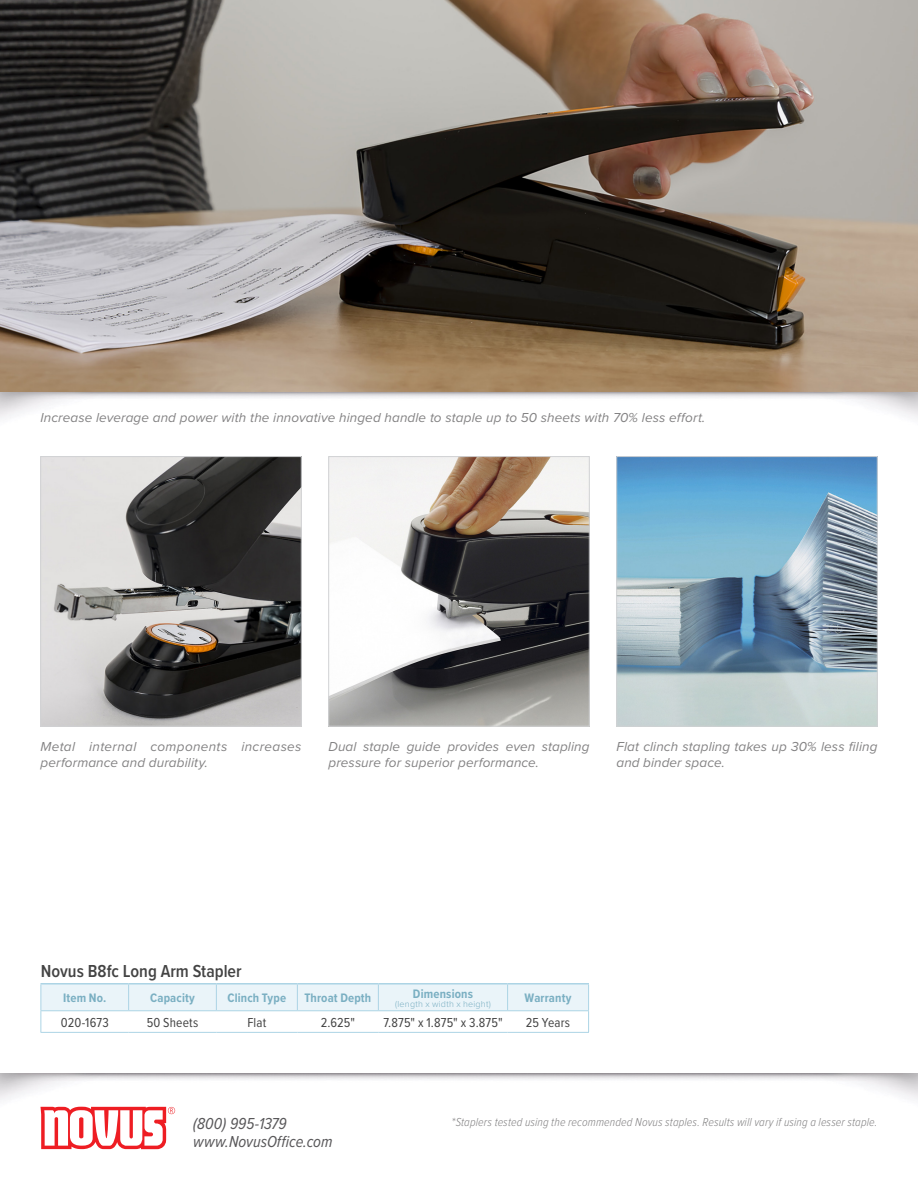
<style>
.page{position:relative;width:918px;height:1188px;background:#fff}
.page>*{position:absolute;margin:0;border:0;box-sizing:border-box;transform-origin:0 0}
.t1{font:600 18px "Proxima Nova Cond";color:#434343}
.t2{font:italic 16.5px/18px "Proxima Nova Cond";color:#59585a}
.t3{font:italic 13.5px/16.5px "Proxima Nova";letter-spacing:.01em;color:#838283}
.t4{font:13.5px "Proxima Nova Cond";letter-spacing:.01em;color:#434343}
.t5{font:700 12.75px "Proxima Nova Cond";letter-spacing:.01em;color:#7aafc2}
.t6{font:italic 300 12px "Proxima Nova Cond";letter-spacing:.01em;color:#838283}
.t7{font:300 9px "Proxima Nova";letter-spacing:.025em;color:#7aafc2}
</style>
<div class="page">
<img style="left:0;top:0;width:918px;height:419px">
<svg style="left:40px;top:1107px;width:135px;height:42px"></svg>
<img style="left:618px;top:458px;width:258px;height:266px">
<div style="left:616px;top:456px;width:262px;height:270px;border:1px solid #d1d2d4"></div>
<img style="left:330px;top:458px;width:258px;height:266px">
<div style="left:328px;top:456px;width:262px;height:270px;border:1px solid #d1d2d4"></div>
<img style="left:42px;top:458px;width:258px;height:266px">
<div style="left:40px;top:456px;width:262px;height:270px;border:1px solid #d1d2d4"></div>
<hr style="left:40px;top:983px;width:89px;height:2px;background:#acd4e5">
<hr style="left:129px;top:983px;width:87px;height:2px;background:#acd4e5">
<hr style="left:216px;top:983px;width:81px;height:2px;background:#acd4e5">
<hr style="left:297px;top:983px;width:81px;height:2px;background:#acd4e5">
<hr style="left:378px;top:983px;width:130px;height:2px;background:#acd4e5">
<hr style="left:508px;top:983px;width:81px;height:2px;background:#acd4e5">
<hr style="left:40px;top:1032px;width:89px;height:1px;background:#acd4e5">
<hr style="left:129px;top:1032px;width:87px;height:1px;background:#acd4e5">
<hr style="left:216px;top:1032px;width:81px;height:1px;background:#acd4e5">
<hr style="left:297px;top:1032px;width:81px;height:1px;background:#acd4e5">
<hr style="left:378px;top:1032px;width:130px;height:1px;background:#acd4e5">
<svg style="left:40px;top:984px;width:549px;height:48px"></svg>
<hr style="left:508px;top:1032px;width:81px;height:1px;background:#acd4e5">
<p class="t3" style="left:40px;top:409px;width:666px">Increase leverage and power with the innovative hinged handle to staple up to 50 sheets with 70% less effort.</p>
<p class="t3" style="left:40px;top:737px;width:263px">Metal internal components increases performance and durability.</p>
<p class="t3" style="left:328px;top:737px;width:263px">Dual staple guide provides even stapling pressure for superior performance.</p>
<p class="t3" style="left:616px;top:737px;width:262px">Flat clinch stapling takes up 30% less filing and binder space.</p>
<p class="t1" style="left:41px;top:958px;width:202px">Novus B8fc Long Arm Stapler</p>
<p class="t5" style="left:63px;top:989px;width:45px">Item No.</p>
<p class="t5" style="left:150px;top:989px;width:46px">Capacity</p>
<p class="t5" style="left:228px;top:989px;width:60px">Clinch Type</p>
<p class="t5" style="left:304px;top:989px;width:68px">Throat Depth</p>
<p class="t5" style="left:413px;top:984px;width:62px">Dimensions</p>
<p class="t7" style="left:395px;top:997px;width:97px">(length x width x height)</p>
<p class="t5" style="left:525px;top:989px;width:48px">Warranty</p>
<p class="t4" style="left:61px;top:1012px;width:49px">020-1673</p>
<p class="t4" style="left:147px;top:1012px;width:53px">50 Sheets</p>
<p class="t4" style="left:247px;top:1012px;width:20px">Flat</p>
<p class="t4" style="left:321px;top:1012px;width:36px">2.625"</p>
<p class="t4" style="left:383px;top:1012px;width:121px">7.875" x 1.875" x 3.875"</p>
<p class="t4" style="left:526px;top:1012px;width:46px">25 Years</p>
<p class="t2" style="left:193px;top:1114px;width:141px">(800) 995-1379 www.NovusOffice.com</p>
<p class="t6" style="left:452px;top:1113px;width:427px">*Staplers tested using the recommended Novus staples. Results will vary if using a lesser staple.</p>
</div>
